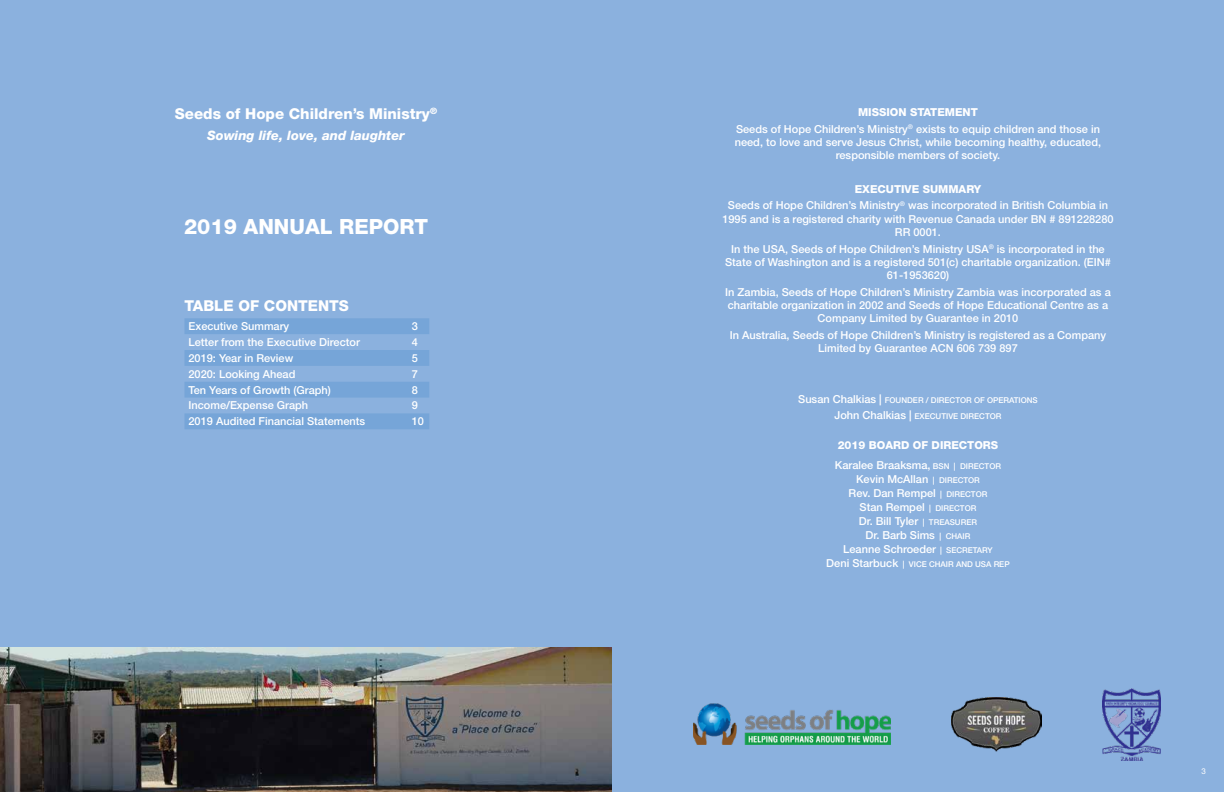
<style>
.page{position:relative;width:1224px;height:792px;background:#fff}
.page>*{position:absolute;margin:0;border:0;box-sizing:border-box;transform-origin:0 0}
.t1{font:800 21px "Helvetica Neue LT Std";color:#fff}
.t2{font:800 15px "Helvetica Neue LT Std";color:#fff}
.t3{font:italic 800 13px "Helvetica Neue LT Std";color:#fff}
.t4{font:500 11px/13.2px "Helvetica Neue LT Std";color:#fff;text-align:center}
.t5{font:800 11px/20px "Helvetica Neue LT Std";color:#fff}
.t6{font:500 8px/16.8px "Helvetica Neue LT Std";color:#fff;text-align:center}
.t7{font:8px "Helvetica Neue LT Std";color:#fff}
.s1{font-weight:800}
.s2{font-size:11px}
.s3{font-weight:500}
.s4{font-weight:500;font-size:8px}
.s5{font-size:8px}
</style>
<div class="page">
<div style="left:612px;top:0;width:612px;height:792px;background:#8bb1de"></div>
<div style="left:0;top:0;width:612px;height:792px;background:#8bb1de"></div>
<img style="left:0;top:647px;width:612px;height:145px">
<img style="left:693px;top:703px;width:198px;height:42px">
<svg style="left:184px;top:318px;width:245px;height:111px"></svg>
<img style="left:1103px;top:688px;width:58px;height:72px">
<img style="left:952px;top:697px;width:90px;height:54px">
<h2 class="t2" style="left:175px;top:104px;width:264px">Seeds of Hope Children’s Ministry<sup>®</sup></h2>
<p class="t3" style="left:207px;top:128px;width:199px">Sowing life, love, and laughter</p>
<h1 class="t1" style="left:184px;top:214px;width:245px">2019 ANNUAL REPORT</h1>
<h2 class="t2" style="left:184px;top:296px;width:166px">TABLE OF CONTENTS</h2>
<p class="t4" style="left:188px;top:320px;width:102px">Executive Summary</p>
<p class="t4" style="left:412px;top:320px;width:8px">3</p>
<p class="t4" style="left:188px;top:335px;width:173px">Letter from the Executive Director</p>
<p class="t4" style="left:412px;top:335px;width:8px">4</p>
<p class="t4" style="left:188px;top:351px;width:106px">2019: Year in Review</p>
<p class="t4" style="left:412px;top:351px;width:8px">5</p>
<p class="t4" style="left:188px;top:367px;width:108px">2020: Looking Ahead</p>
<p class="t4" style="left:412px;top:367px;width:8px">7</p>
<p class="t4" style="left:188px;top:383px;width:144px">Ten Years of Growth (Graph)</p>
<p class="t4" style="left:412px;top:383px;width:8px">8</p>
<p class="t4" style="left:188px;top:399px;width:121px">Income/Expense Graph</p>
<p class="t4" style="left:412px;top:399px;width:8px">9</p>
<p class="t4" style="left:188px;top:415px;width:178px">2019 Audited Financial Statements</p>
<p class="t4" style="left:412px;top:415px;width:14px">10</p>
<p class="t4" style="left:736px;top:103px;width:365px;line-height:16.8px"><span class="s1">MISSION STATEMENT<br></span>Seeds of Hope Children’s Ministry<sup>®</sup> exists to equip children and those in</p>
<p class="t4" style="left:735px;top:135px;width:368px">need, to love and serve Jesus Christ, while becoming healthy, educated, responsible members of society.</p>
<p class="t4" style="left:728px;top:180px;width:382px;line-height:16.8px"><span class="s1">EXECUTIVE SUMMARY<br></span>Seeds of Hope Children’s Ministry<sup>®</sup> was incorporated in British Columbia in</p>
<p class="t4" style="left:722px;top:212px;width:393px">1995 and is a registered charity with Revenue Canada under BN # 891228280<br>RR 0001.</p>
<p class="t4" style="left:725px;top:242px;width:387px">In the USA, Seeds of Hope Children’s Ministry USA<sup>®</sup> is incorporated in the<br>State of Washington and is a registered 501(c) charitable organization. (EIN#<br>61-1953620)</p>
<p class="t4" style="left:725px;top:285px;width:387px">In Zambia, Seeds of Hope Children’s Ministry Zambia was incorporated as a charitable organization in 2002 and Seeds of Hope Educational Centre as a<br>Company Limited by Guarantee in 2010</p>
<p class="t4" style="left:730px;top:328px;width:378px">In Australia, Seeds of Hope Children’s Ministry is registered as a Company<br>Limited by Guarantee ACN 606 739 897</p>
<p class="t6" style="left:798px;top:391px;width:241px"><span class="s2">Susan Chalkias |</span> FOUNDER / DIRECTOR OF OPERATIONS<br><span class="s2">John Chalkias |</span> EXECUTIVE DIRECTOR</p>
<p class="t5" style="left:835px;top:436px;width:168px">2019 BOARD OF DIRECTORS<br><span class="s3">Karalee Braaksma,</span> <span class="s4">BSN | DIRECTOR</span></p>
<p class="t4" style="left:843px;top:472px;width:151px;line-height:14px">Kevin McAllan <span class="s5">| DIRECTOR<br></span>Rev. Dan Rempel <span class="s5">| DIRECTOR<br></span>Stan Rempel <span class="s5">| DIRECTOR<br></span>Dr. Bill Tyler <span class="s5">| TREASURER<br></span>Dr. Barb Sims <span class="s5">| CHAIR<br></span>Leanne Schroeder <span class="s5">| SECRETARY</span></p>
<p class="t6" style="left:826px;top:556px;width:185px"><span class="s2">Deni Starbuck</span> | VICE CHAIR AND USA REP</p>
<p class="t7" style="left:1202px;top:766px;width:6px">3</p>
</div>
